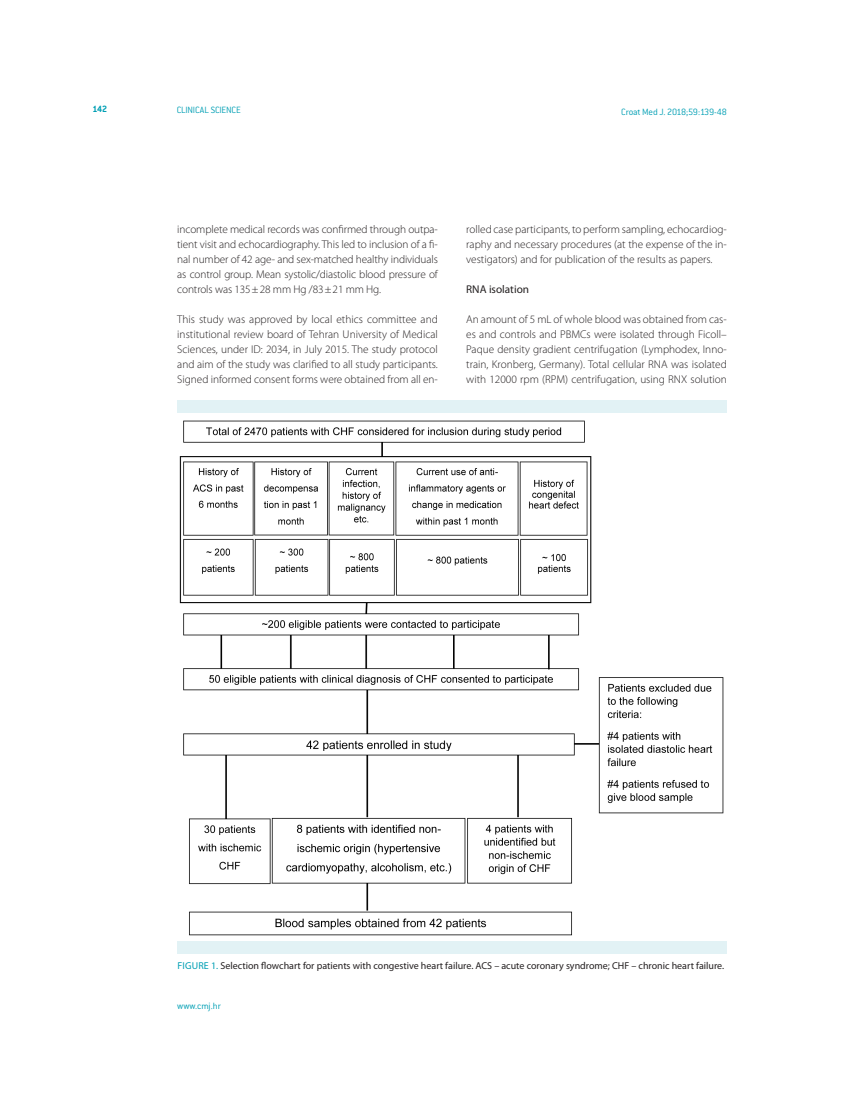
<style>
.page{position:relative;width:851px;height:1099px;background:#fff}
.page>*{position:absolute;margin:0;border:0;box-sizing:border-box;transform-origin:0 0}
.t1{font:300 11.25px/15px "Myriad Pro";color:#231f20;text-align:justify}
.t2{font:11.25px "Myriad Pro";color:#231f20}
.t3{font:10px "Myriad Pro";color:#231f20}
.t4{font:300 10px "ITC Conduit LTCE";letter-spacing:-.015em;color:#009fb4}
.t5{font:700 10px "ITC Conduit LTCE";color:#009fb4}
.s1{color:#009fb4}
</style>
<div class="page">
<img style="left:179px;top:420px;width:545px;height:516px">
<div style="left:177px;top:400px;width:549px;height:13px;background:#e2f2f5"></div>
<div style="left:177px;top:941px;width:549px;height:12px;background:#e2f2f5"></div>
<p class="t5" style="left:92px;top:103px;width:16px">142</p>
<p class="t4" style="left:177px;top:104px;width:66px">CLINICAL SCIENCE</p>
<p class="t4" style="left:621px;top:106px;width:107px">Croat Med J. 2018;59:139-48</p>
<p class="t1" style="left:177px;top:222px;width:262px">incomplete medical records was confirmed through outpa&shy;tient visit and echocardiography. This led to inclusion of a fi&shy;nal number of 42 age- and sex-matched healthy individuals as control group. Mean systolic/diastolic blood pressure of controls was 135±28 mm Hg /83±21 mm Hg.</p>
<p class="t1" style="left:177px;top:312px;width:262px">This study was approved by local ethics committee and institutional review board of Tehran University of Medical Sciences, under ID: 2034, in July 2015. The study protocol and aim of the study was clarified to all study participants.<br>Signed informed consent forms were obtained from all en-</p>
<p class="t1" style="left:466px;top:222px;width:262px">rolled case participants, to perform sampling, echocardiog&shy;raphy and necessary procedures (at the expense of the in&shy;vestigators) and for publication of the results as papers.</p>
<p class="t2" style="left:466px;top:282px;width:64px">RNA isolation</p>
<p class="t1" style="left:466px;top:312px;width:262px">An amount of 5 mL of whole blood was obtained from cas&shy;es and controls and PBMCs were isolated through Ficoll– Paque density gradient centrifugation (Lymphodex, Inno&shy;train, Kronberg, Germany). Total cellular RNA was isolated with 12000 rpm (RPM) centrifugation, using RNX solution</p>
<p class="t3" style="left:177px;top:959px;width:548px"><span class="s1">Figure 1.</span> Selection flowchart for patients with congestive heart failure. ACS – acute coronary syndrome; CHF – chronic heart failure.</p>
<p class="t4" style="left:177px;top:1000px;width:45px">www.cmj.hr</p>
</div>
